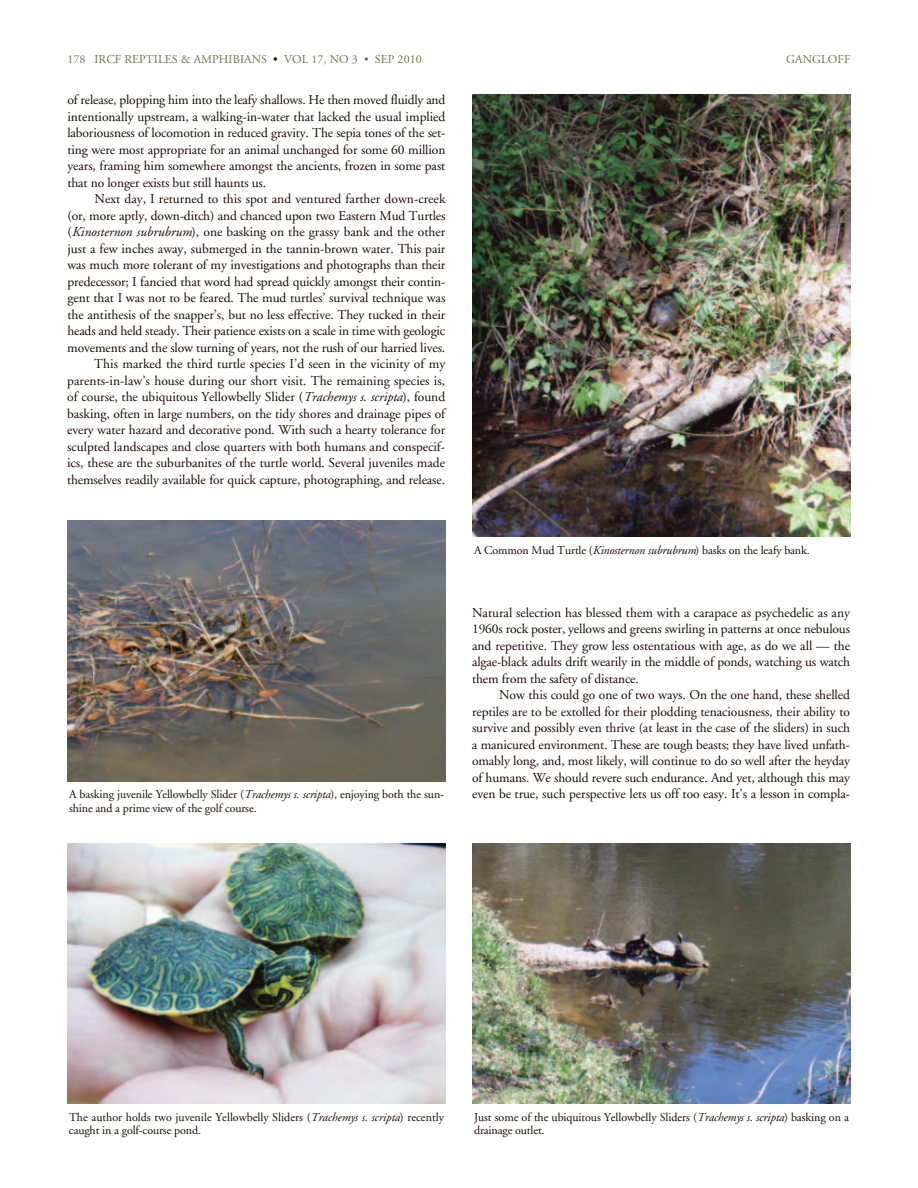
<style>
.page{position:relative;width:918px;height:1188px;background:#fff}
.page>*{position:absolute;margin:0;border:0;box-sizing:border-box;transform-origin:0 0}
.t1{font:13.5px/16.5px "Adobe Garamond";letter-spacing:-.005em;color:#1b0a02;text-align:justify}
.t2{font:12px/13.5px "Adobe Garamond";letter-spacing:-.01em;color:#1b0a02}
.t3{font:12px "Adobe Garamond";letter-spacing:.005em;color:#6e734b}
.s1{color:#1b0a02}
.s2{font-style:italic}
</style>
<div class="page">
<img style="left:472px;top:94px;width:378px;height:443px">
<img style="left:472px;top:843px;width:378px;height:261px">
<img style="left:68px;top:521px;width:378px;height:261px">
<img style="left:68px;top:843px;width:378px;height:261px">
<p class="t3" style="left:68px;top:53px;width:307px">178 IRCF Reptiles &amp; Amphibians <span class="s1">•</span> Vol 17, No 3 • SEP</p>
<p class="t3" style="left:398px;top:53px;width:26px">2010</p>
<p class="t1" style="left:67px;top:92px;width:380px">of release, plopping him into the leafy shallows. He then moved fluidly and intentionally upstream, a walking-in-water that lacked the usual implied laboriousness of locomotion in reduced gravity. The sepia tones of the set&shy;ting were most appropriate for an animal unchanged for some 60 million years, framing him somewhere amongst the ancients, frozen in some past that no longer exists but still haunts us.</p>
<p class="t1" style="left:67px;top:191px;width:380px;text-align:right">Next day, I returned to this spot and ventured farther down-creek<br>(or, more aptly, down-ditch) and chanced upon two Eastern Mud Turtles (<span class="s2">Kinosternon subrubrum</span>), one basking on the grassy bank and the other just a few inches away, submerged in the tannin-brown water. This pair was much more tolerant of my investigations and photographs than their predecessor; I fancied that word had spread quickly amongst their contin&shy;gent that I was not to be feared. The mud turtles’ survival technique was the antithesis of the snapper’s, but no less effective. They tucked in their heads and held steady. Their patience exists on a scale in time with geologic movements and the slow turning of years, not the rush of our harried lives.<br>This marked the third turtle species I’d seen in the vicinity of my parents-in-law’s house during our short visit. The remaining species is, of course, the ubiquitous Yellowbelly S lider (<span class="s2">Trachemys s. scripta</span>), found basking, often in large numbers, on the tidy shores and drainage pipes of every water hazard and decorative pond. With such a hearty tolerance for sculpted landscapes and close quarters with both humans and conspecif&shy;ics, these are the suburbanites of the turtle world. S everal juveniles made themselves readily available for quick capture, photographing, and release.</p>
<p class="t2" style="left:69px;top:788px;width:377px">A basking juvenile Yellowbelly S lider (<span class="s2">Trachemys s. scripta</span>), enjoying both the sun&shy;shine and a prime view of the golf course.</p>
<p class="t3" style="left:786px;top:53px;width:59px">gangloff</p>
<p class="t2" style="left:474px;top:544px;width:337px">A Common Mud Turtle (<span class="s2">Kinosternon subrubrum</span>) basks on the leafy bank.</p>
<p class="t1" style="left:472px;top:604px;width:380px">Natural selection has blessed them with a carapace as psychedelic as any 1960s rock poster, yellows and greens swirling in patterns at once nebulous and repetitive. They grow less ostentatious with age, as do we all — the algae-black adults drift wearily in the middle of ponds, watching us watch them from the safety of distance.</p>
<p class="t1" style="left:472px;top:687px;width:380px;text-indent:27px">Now this could go one of two ways. On the one hand, these shelled reptiles are to be extolled for their plodding tenaciousness, their ability to survive and possibly even thrive (at least in the case of the sliders) in such a manicured environment. These are tough beasts; they have lived unfath&shy;omably long, and, most likely, will continue to do so well after the heyday of humans. We should revere such endurance. And yet, although this may even be true, such perspective lets us off too easy. It’s a lesson in compla-</p>
<p class="t2" style="left:69px;top:1111px;width:376px">The author holds two juvenile Yellowbelly S liders (<span class="s2">Trachemys s. scripta</span>) recently caught in a golf-course pond.</p>
<p class="t2" style="left:474px;top:1111px;width:377px">Just some of the ubiquitous Yellowbelly Sliders (<span class="s2">Trachemys s. scripta</span>) basking on a drainage outlet.</p>
</div>
